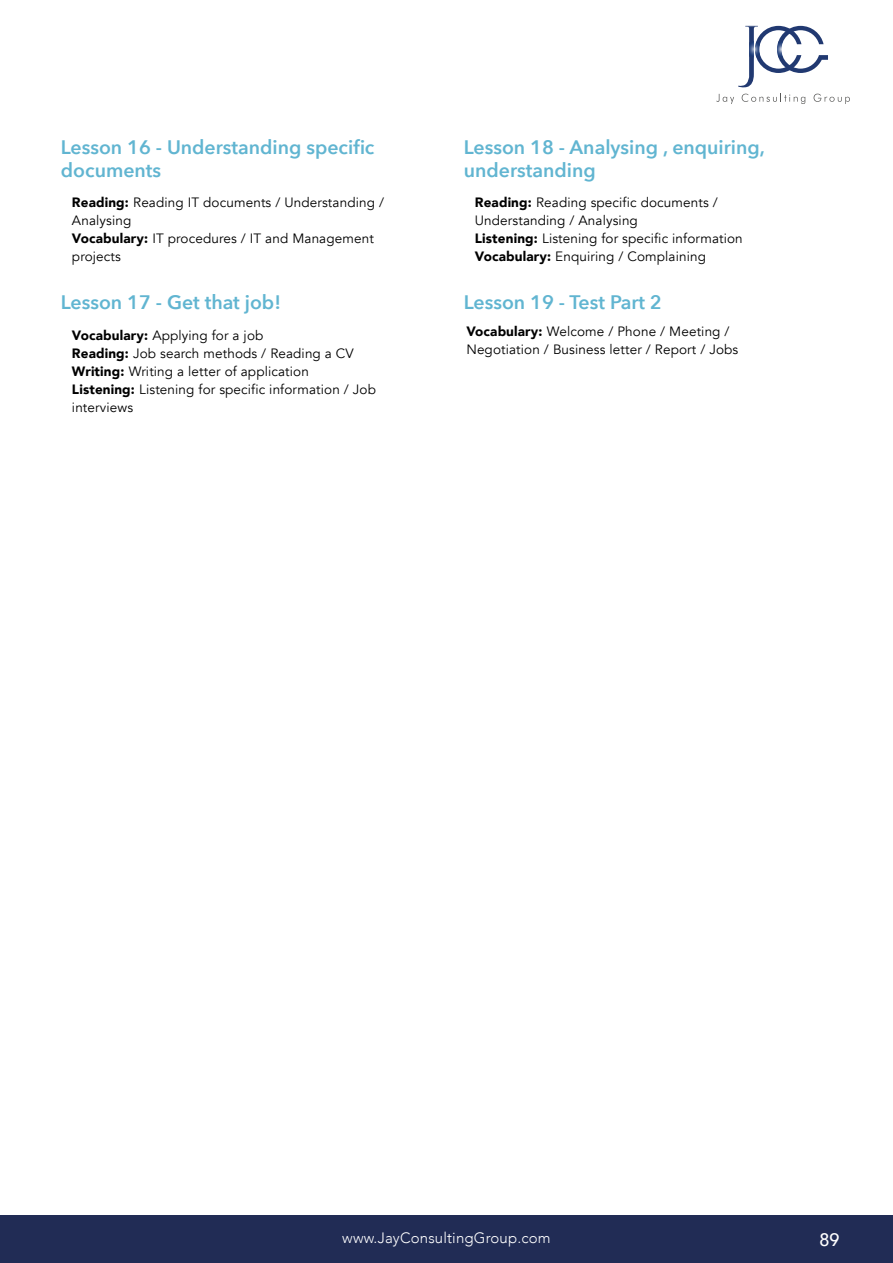
<style>
.page{position:relative;width:893px;height:1263px;background:#fff}
.page>*{position:absolute;margin:0;border:0;box-sizing:border-box;transform-origin:0 0}
.t1{font:600 19.5px/23.4px "Avenir Next";color:#61b5d1}
.t2{font:500 18px "Avenir";color:#fff}
.t3{font:300 15px "Avenir";letter-spacing:.01em;color:#fff}
.t4{font:13.5px/18px "Avenir";letter-spacing:.01em;color:#000}
.s1{font-weight:900}
</style>
<div class="page">
<div style="left:0;top:1215px;width:893px;height:48px;background:#212c55"></div>
<svg style="left:716px;top:26px;width:134px;height:78px"></svg>
<h1 class="t1" style="left:61px;top:135px;width:315px">Lesson 16 - Understanding specific documents</h1>
<p class="t4" style="left:72px;top:193px;width:314px"><span class="s1">Reading:</span> Reading IT documents / Understanding /<br>Analysing<br><span class="s1">Vocabulary:</span> IT procedures / IT and Management projects</p>
<h1 class="t1" style="left:61px;top:290px;width:221px">Lesson 17 - Get that job!</h1>
<p class="t4" style="left:72px;top:327px;width:305px"><span class="s1">Vocabulary:</span> Applying for a job<br><span class="s1">Reading:</span> Job search methods / Reading a CV <span class="s1">Writing:</span> Writing a letter of application<br><span class="s1">Listening:</span> Listening for specific information / Job interviews</p>
<h1 class="t1" style="left:464px;top:135px;width:303px">Lesson 18 - Analysing , enquiring, understanding</h1>
<p class="t4" style="left:475px;top:193px;width:269px"><span class="s1">Reading:</span> Reading specific documents / Understanding / Analysing<br><span class="s1">Listening:</span> Listening for specific information <span class="s1">Vocabulary:</span> Enquiring / Complaining</p>
<h1 class="t1" style="left:464px;top:290px;width:199px">Lesson 19 - Test Part 2</h1>
<p class="t4" style="left:466px;top:322px;width:273px"><span class="s1">Vocabulary:</span> Welcome / Phone / Meeting /<br>Negotiation / Business letter / Report / Jobs</p>
<p class="t3" style="left:342px;top:1229px;width:210px">www.JayConsultingGroup.com</p>
<h2 class="t2" style="left:820px;top:1224px;width:22px">89</h2>
</div>
